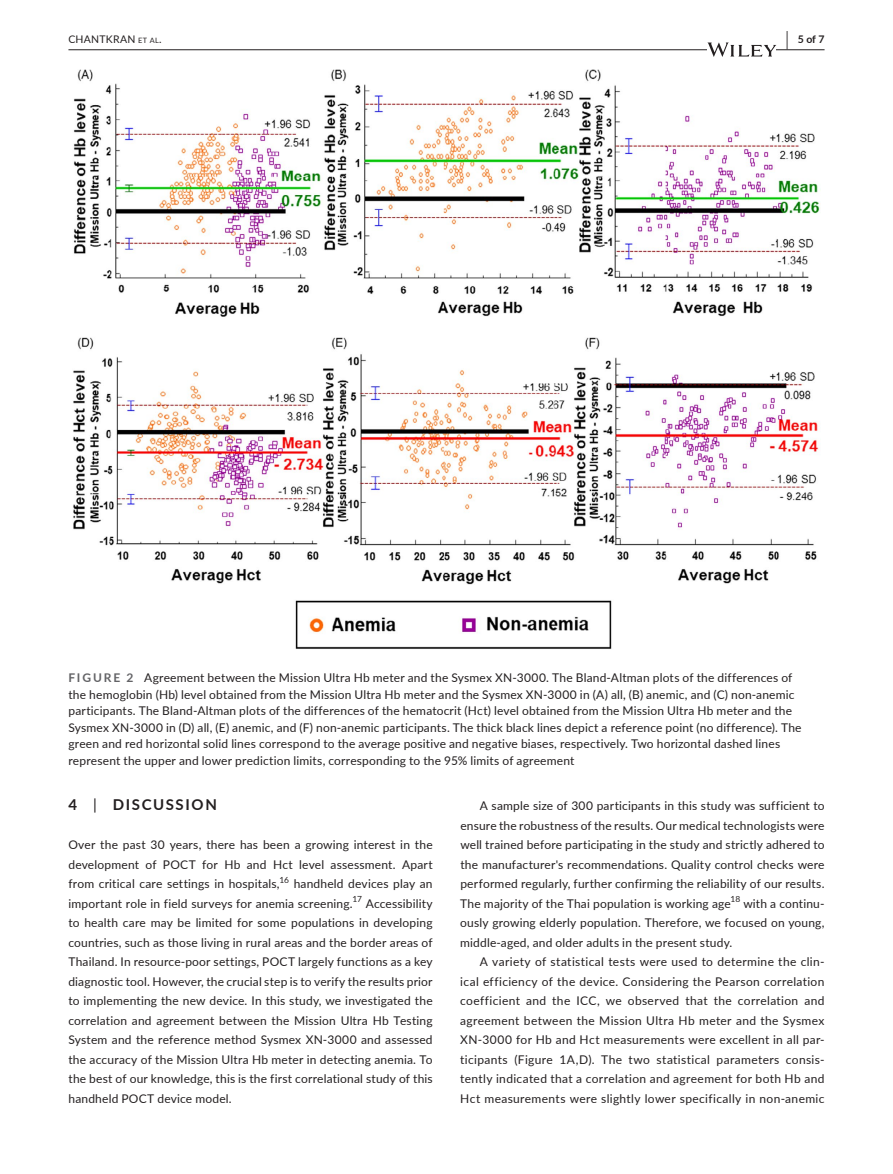
<style>
.page{position:relative;width:893px;height:1174px;background:#fff}
.page>*{position:absolute;margin:0;border:0;box-sizing:border-box;transform-origin:0 0}
.t1{font:700 15px "Lato";letter-spacing:.11em;color:#231f20}
.t2{font:12px/19.5px "Lato";letter-spacing:.015em;color:#231f20;text-align:justify}
.t3{font:10.5px "Lato";letter-spacing:.025em;color:#231f20}
.t4{font:700 10.5px "Lato";color:#231f20}
.t5{font:8.4px "Lato";color:#231f20}
.s1{font-size:7.35px}
.s2{font-size:19.5px}
.s3{font-weight:700;color:#636366}
.s4{font-weight:400}
</style>
<div class="page">
<hr style="left:68px;top:49px;width:756px;height:1px;background:#231f20">
<svg style="left:707px;top:42px;width:69px;height:15px"></svg>
<img style="left:73px;top:69px;width:747px;height:580px">
<p class="t3" style="left:68px;top:31px;width:95px">CHANTKRAN <span class="s1">et al</span>.</p>
<p class="t4" style="left:786px;top:31px;width:40px"><span class="s2">|</span> 5 of 7</p>
<p class="t2" style="left:68px;top:669px;width:735px;line-height:16.5px;text-align:left"><span class="s3">FIGURE 2</span> Agreement between the Mission Ultra Hb meter and the Sysmex XN-3000. The Bland-Altman plots of the differences of the hemoglobin (Hb) level obtained from the Mission Ultra Hb meter and the Sysmex XN-3000 in (A) all, (B) anemic, and (C) non-anemic participants. The Bland-Altman plots of the differences of the hematocrit (Hct) level obtained from the Mission Ultra Hb meter and the Sysmex XN-3000 in (D) all, (E) anemic, and (F) non-anemic participants. The thick black lines depict a reference point (no difference). The green and red horizontal solid lines correspond to the average positive and negative biases, respectively. Two horizontal dashed lines represent the upper and lower prediction limits, corresponding to the 95% limits of agreement</p>
<p class="t1" style="left:68px;top:794px;width:150px">4 <span class="s4">|</span> DISCUSSION</p>
<p class="t2" style="left:68px;top:834px;width:366px">Over the past 30 years, there has been a growing interest in the development of POCT for Hb and Hct level assessment. Apart from critical care settings in hospitals,</p>
<p class="t5" style="left:279px;top:874px;width:11px">16</p>
<p class="t2" style="left:68px;top:873px;width:366px;text-indent:225px">handheld devices play an important role in field surveys for anemia screening.</p>
<p class="t5" style="left:352px;top:893px;width:11px">17</p>
<p class="t2" style="left:68px;top:893px;width:366px;text-indent:297px">Accessibility to health care may be limited for some populations in developing countries, such as those living in rural areas and the border areas of Thailand. In resource-poor settings, POCT largely functions as a key diagnostic tool. However, the crucial step is to verify the results prior to implementing the new device. In this study, we investigated the correlation and agreement between the Mission Ultra Hb Testing System and the reference method Sysmex XN-3000 and assessed the accuracy of the Mission Ultra Hb meter in detecting anemia. To the best of our knowledge, this is the first correlational study of this handheld POCT device model.</p>
<p class="t2" style="left:460px;top:795px;width:366px;text-indent:20px">A sample size of 300 participants in this study was sufficient to ensure the robustness of the results. Our medical technologists were well trained before participating in the study and strictly adhered to the manufacturer's recommendations. Quality control checks were performed regularly, further confirming the reliability of our results.<br>The majority of the Thai population is working age</p>
<p class="t5" style="left:730px;top:893px;width:11px">18</p>
<p class="t2" style="left:460px;top:893px;width:366px;text-indent:283px">with a continu&shy;ously growing elderly population. Therefore, we focused on young, middle-aged, and older adults in the present study.</p>
<p class="t2" style="left:460px;top:951px;width:366px;text-indent:20px">A variety of statistical tests were used to determine the clin&shy;ical efficiency of the device. Considering the Pearson correlation coefficient and the ICC, we observed that the correlation and agreement between the Mission Ultra Hb meter and the Sysmex XN-3000 for Hb and Hct measurements were excellent in all par&shy;ticipants (Figure 1A,D). The two statistical parameters consis&shy;tently indicated that a correlation and agreement for both Hb and Hct measurements were slightly lower specifically in non-anemic</p>
</div>
